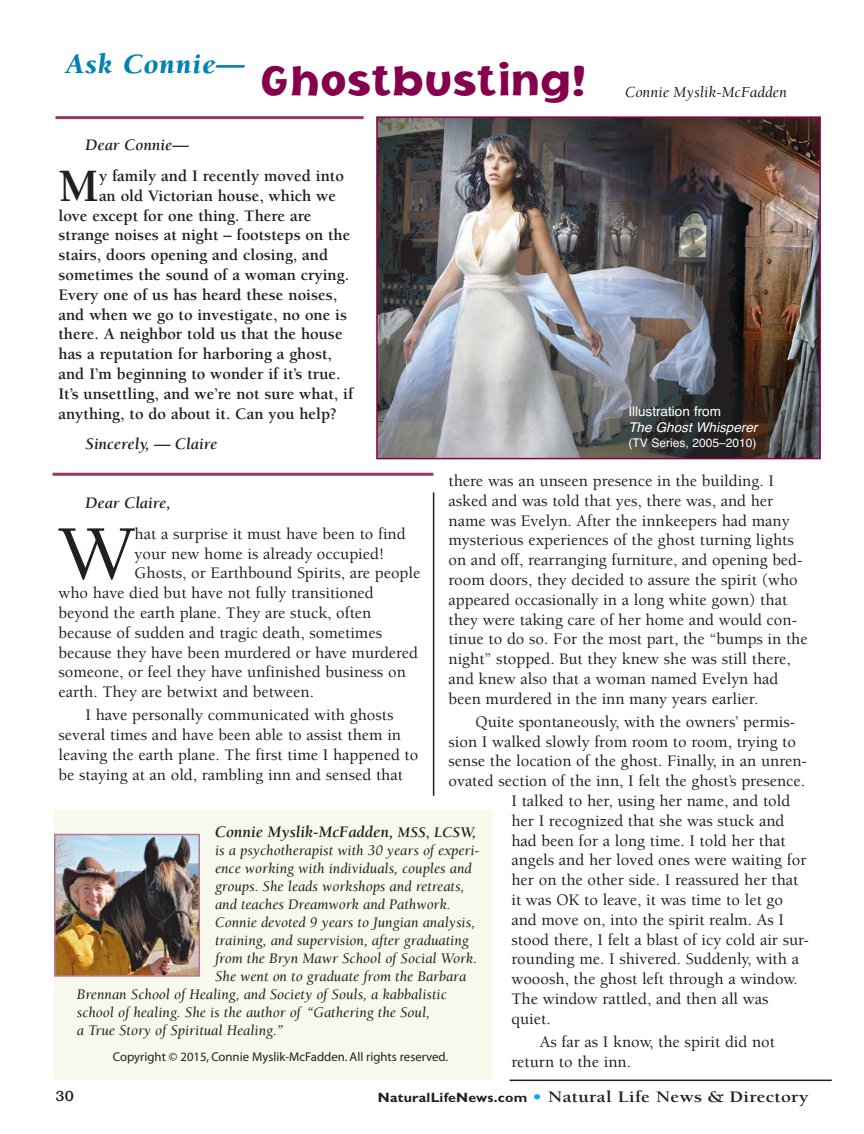
<style>
.page{position:relative;width:864px;height:1134px;background:#fff}
.page>*{position:absolute;margin:0;border:0;box-sizing:border-box;transform-origin:0 0}
.t1{font:500 78.9px "Berkeley";color:#231f20}
.t2{font:700 47.7px "Berkeley";color:#231f20}
.t3{font:900 43.5px "Jacoby ICG";letter-spacing:.04em;color:#85004d;scale:1.1 1}
.t4{font:italic 900 28.5px "Berkeley";letter-spacing:.045em;color:#0083b4}
.t5{font:500 16.5px/19.8px "Berkeley";color:#231f20}
.t6{font:700 16.5px "Berkeley";color:#231f20}
.t7{font:italic 700 16.5px "Berkeley";color:#231f20}
.t8{font:700 16.5px "Berkeley";color:#231f20;scale:1.15 1}
.t9{font:italic 15.75px "Berkeley";color:#231f20}
.t10{font:italic 15px "Berkeley";color:#231f20}
.t11{font:500 15px "Bookman";color:#231f20}
.t12{font:italic 13.5px "Helvetica";color:#fff}
.t13{font:13.5px "Helvetica";color:#fff}
.t14{font:12.75px "Myriad";color:#231f20}
.t15{font:12px "Helvetica";color:#fff}
.s1{font-size:15px}
.s2{font-family:"Gill Sans";font-size:13.5px}
.s3{color:#00aeef}
</style>
<div class="page">
<div style="left:54px;top:810px;width:438px;height:270px;background:#f6f9eb"></div>
<img style="left:57px;top:837px;width:140px;height:137px">
<div style="left:54px;top:834px;width:146px;height:143px;border:2px solid #bb7697"></div>
<hr style="left:52px;top:473px;width:381px;height:3px;background:#9a3568">
<hr style="left:510px;top:1080px;width:322px;height:1px;background:#231f20">
<img style="left:379px;top:119px;width:439px;height:337px">
<div style="left:376px;top:116px;width:445px;height:343px;border:2px solid #85004d"></div>
<hr style="left:56px;top:116px;width:308px;height:3px;background:#9a3568">
<hr style="left:433px;top:492px;width:1px;height:304px;background:#231f20">
<h3 class="t4" style="left:66px;top:53px;width:180px">Ask Connie—</h3>
<h3 class="t3" style="left:261px;top:54px;width:297px">Ghostbusting!</h3>
<p class="t7" style="left:86px;top:139px;width:105px">Dear Connie—</p>
<h2 class="t2" style="left:58px;top:167px;width:42px">M</h2>
<p class="t6" style="left:99px;top:169px;width:246px">y family and I recently moved into</p>
<p class="t6" style="left:99px;top:189px;width:239px">an old Victorian house, which we</p>
<p class="t6" style="left:59px;top:209px;width:254px">love except for one thing. There are</p>
<p class="t6" style="left:59px;top:229px;width:293px">strange noises at night – footsteps on the</p>
<p class="t6" style="left:59px;top:249px;width:271px">stairs, doors opening and closing, and</p>
<p class="t6" style="left:59px;top:268px;width:292px">sometimes the sound of a woman crying.</p>
<p class="t6" style="left:59px;top:288px;width:280px">Every one of us has heard these noises,</p>
<p class="t6" style="left:59px;top:308px;width:290px">and when we go to investigate, no one is</p>
<p class="t6" style="left:59px;top:328px;width:286px">there. A neighbor told us that the house</p>
<p class="t6" style="left:59px;top:348px;width:275px">has a reputation for harboring a ghost,</p>
<p class="t6" style="left:59px;top:367px;width:284px">and I’m beginning to wonder if it’s true.</p>
<p class="t6" style="left:59px;top:387px;width:296px">It’s unsettling, and we’re not sure what, if</p>
<p class="t6" style="left:59px;top:407px;width:280px">anything, to do about it. Can you help?</p>
<p class="t7" style="left:86px;top:438px;width:133px">Sincerely, — Claire</p>
<p class="t9" style="left:625px;top:86px;width:163px">Connie Myslik-McFadden</p>
<p class="t13" style="left:628px;top:406px;width:94px">Illustration from</p>
<p class="t12" style="left:628px;top:423px;width:131px">The Ghost Whisperer</p>
<p class="t15" style="left:628px;top:439px;width:130px">(TV Series, 2005–2010)</p>
<p class="t5" style="left:449px;top:472px;width:361px">there was an unseen presence in the building. I asked and was told that yes, there was, and her name was Evelyn. After the innkeepers had many mysterious experiences of the ghost turning lights on and off, rearranging furniture, and opening bed&shy;room doors, they decided to assure the spirit (who appeared occasionally in a long white gown) that they were taking care of her home and would con&shy;tinue to do so. For the most part, the “bumps in the night” stopped. But they knew she was still there, and knew also that a woman named Evelyn had been murdered in the inn many years earlier.</p>
<p class="t5" style="left:476px;top:713px;width:321px">Quite spontaneously, with the owners’ permis-</p>
<p class="t5" style="left:449px;top:733px;width:349px">sion I walked slowly from room to room, trying to</p>
<p class="t5" style="left:449px;top:753px;width:360px">sense the location of the ghost. Finally, in an unren-</p>
<p class="t5" style="left:449px;top:773px;width:358px">ovated section of the inn, I felt the ghost’s presence.</p>
<p class="t5" style="left:511px;top:792px;width:280px">I talked to her, using her name, and told</p>
<p class="t5" style="left:511px;top:812px;width:275px">her I recognized that she was stuck and</p>
<p class="t5" style="left:511px;top:832px;width:276px">had been for a long time. I told her that</p>
<p class="t5" style="left:511px;top:852px;width:297px">angels and her loved ones were waiting for</p>
<p class="t5" style="left:511px;top:872px;width:288px">her on the other side. I reassured her that</p>
<p class="t5" style="left:511px;top:891px;width:273px">it was OK to leave, it was time to let go</p>
<p class="t5" style="left:511px;top:911px;width:274px">and move on, into the spirit realm. As I</p>
<p class="t5" style="left:511px;top:931px;width:299px">stood there, I felt a blast of icy cold air sur-</p>
<p class="t5" style="left:511px;top:951px;width:289px">rounding me. I shivered. Suddenly, with a</p>
<p class="t5" style="left:511px;top:971px;width:288px">wooosh, the ghost left through a window.</p>
<p class="t5" style="left:511px;top:990px;width:259px">The window rattled, and then all was</p>
<p class="t5" style="left:511px;top:1010px;width:41px">quiet.</p>
<p class="t5" style="left:511px;top:1033px;width:265px;text-indent:28px">As far as I know, the spirit did not return to the inn.</p>
<p class="t7" style="left:86px;top:497px;width:87px">Dear Claire,</p>
<h1 class="t1" style="left:59px;top:523px;width:77px">W</h1>
<p class="t5" style="left:135px;top:525px;width:273px">hat a surprise it must have been to find</p>
<p class="t5" style="left:135px;top:545px;width:252px">your new home is already occupied!</p>
<p class="t5" style="left:135px;top:565px;width:287px">Ghosts, or Earthbound Spirits, are people</p>
<p class="t5" style="left:59px;top:585px;width:317px">who have died but have not fully transitioned</p>
<p class="t5" style="left:59px;top:604px;width:314px">beyond the earth plane. They are stuck, often</p>
<p class="t5" style="left:59px;top:624px;width:325px">because of sudden and tragic death, sometimes</p>
<p class="t5" style="left:59px;top:644px;width:361px">because they have been murdered or have murdered</p>
<p class="t5" style="left:59px;top:664px;width:349px">someone, or feel they have unfinished business on</p>
<p class="t5" style="left:59px;top:684px;width:257px">earth. They are betwixt and between.</p>
<p class="t5" style="left:59px;top:707px;width:361px;text-indent:27px">I have personally communicated with ghosts several times and have been able to assist them in leaving the earth plane. The first time I happened to be staying at an old, rambling inn and sensed that</p>
<p class="t7" style="left:215px;top:825px;width:262px">Connie Myslik-McFadden, <span class="s1">MSS, LCSW,</span></p>
<p class="t10" style="left:215px;top:845px;width:266px">is a psychotherapist with 30 years of experi-</p>
<p class="t10" style="left:215px;top:863px;width:258px">ence working with individuals, couples and</p>
<p class="t10" style="left:215px;top:881px;width:251px">groups. She leads workshops and retreats,</p>
<p class="t10" style="left:215px;top:899px;width:237px">and teaches Dreamwork and Pathwork.</p>
<p class="t10" style="left:215px;top:917px;width:262px">Connie devoted 9 years to Jungian analysis,</p>
<p class="t10" style="left:215px;top:935px;width:255px">training, and supervision, after graduating</p>
<p class="t10" style="left:215px;top:953px;width:264px">from the Bryn Mawr School of Social Work.</p>
<p class="t10" style="left:215px;top:971px;width:253px">She went on to graduate from the Barbara</p>
<p class="t10" style="left:77px;top:989px;width:372px">Brennan School of Healing, and Society of Souls, a kabbalistic</p>
<p class="t10" style="left:77px;top:1007px;width:355px">school of healing. She is the author of “Gathering the Soul,</p>
<p class="t10" style="left:77px;top:1025px;width:208px">a True Story of Spiritual Healing.”</p>
<p class="t14" style="left:113px;top:1052px;width:337px">Copyright © 2015, Connie Myslik-McFadden. All rights reserved.</p>
<p class="t11" style="left:56px;top:1090px;width:20px">30</p>
<p class="t8" style="left:378px;top:1090px;width:376px"><span class="s2">NaturalLifeNews.com</span> <span class="s3">•</span> Natural Life News &amp; Directory</p>
</div>
